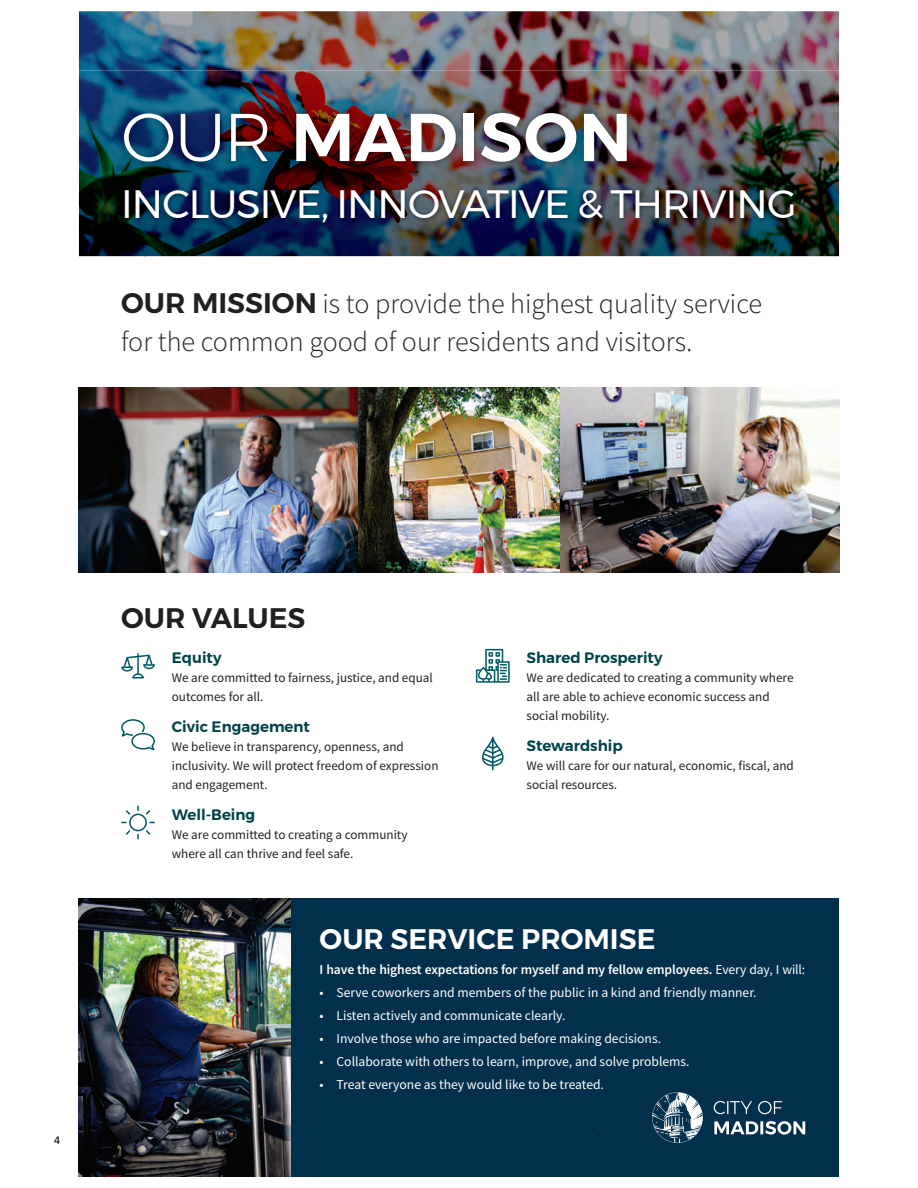
<style>
.page{position:relative;width:918px;height:1188px;background:#fff}
.page>*{position:absolute;margin:0;border:0;box-sizing:border-box;transform-origin:0 0}
.t1{font:600 67.5px "Montserrat";letter-spacing:.005em;color:#fff}
.t2{font:39.45px "Montserrat";letter-spacing:-.025em;color:#fff}
.t3{font:300 28.2px/37.5px "Source Sans Pro";color:#231f20}
.t4{font:600 28.2px "Montserrat";color:#fff}
.t5{font:600 28.2px "Montserrat";color:#231f20}
.t6{font:600 15px "Montserrat";color:#004149}
.t7{font:13.65px "Source Sans Pro";color:#fff}
.t8{font:600 13.65px "Source Sans Pro";letter-spacing:-.01em;color:#fff}
.t9{font:13.2px/18.8px "Source Sans Pro";color:#231f20}
.t10{font:12px "Calibri";color:#000}
.s1{font-weight:300}
.s2{font-family:"Montserrat";font-weight:600}
.s3{font-weight:400}
</style>
<div class="page">
<img style="left:79px;top:11px;width:760px;height:59px">
<img style="left:79px;top:70px;width:760px;height:62px">
<img style="left:79px;top:132px;width:66px;height:124px">
<img style="left:608px;top:132px;width:231px;height:62px">
<img style="left:145px;top:171px;width:463px;height:15px">
<img style="left:773px;top:194px;width:66px;height:62px">
<img style="left:145px;top:227px;width:628px;height:29px">
<svg style="left:121px;top:653px;width:34px;height:25px"></svg>
<svg style="left:121px;top:719px;width:34px;height:31px"></svg>
<svg style="left:121px;top:806px;width:34px;height:33px"></svg>
<svg style="left:476px;top:649px;width:34px;height:34px"></svg>
<svg style="left:482px;top:736px;width:22px;height:34px"></svg>
<img style="left:79px;top:387px;width:760px;height:186px">
<img style="left:115px;top:104px;width:521px;height:67px">
<img style="left:120px;top:186px;width:679px;height:41px">
<div style="left:290px;top:898px;width:549px;height:279px;background:#012f4c"></div>
<img style="left:79px;top:898px;width:211px;height:279px">
<svg style="left:714px;top:1121px;width:91px;height:14px"></svg>
<svg style="left:714px;top:1101px;width:68px;height:13px"></svg>
<svg style="left:652px;top:1092px;width:51px;height:51px"></svg>
<svg style="left:100px;top:1129px;width:1px;height:27px"></svg>
<h1 class="t1" style="left:121px;top:96px;width:512px"><span class="s1">OUR</span> MADISON</h1>
<h2 class="t2" style="left:121px;top:180px;width:677px">INCLUSIVE, INNOVATIVE &amp; THRIVING</h2>
<h3 class="t3" style="left:121px;top:287px;width:642px"><span class="s2">OUR MISSION</span> is to provide the highest quality service for the common good of our residents and visitors.</h3>
<p class="t10" style="left:54px;top:1132px;width:8px">4</p>
<h3 class="t5" style="left:121px;top:600px;width:186px">OUR VALUES</h3>
<p class="t6" style="left:172px;top:649px;width:51px">Equity</p>
<p class="t9" style="left:172px;top:670px;width:263px">We are committed to fairness, justice, and equal outcomes for all.</p>
<p class="t6" style="left:172px;top:718px;width:140px">Civic Engagement</p>
<p class="t9" style="left:172px;top:739px;width:268px">We believe in transparency, openness, and inclusivity. We will protect freedom of expression and engagement.</p>
<p class="t6" style="left:172px;top:806px;width:85px">Well-Being</p>
<p class="t9" style="left:172px;top:826px;width:237px">We are committed to creating a community where all can thrive and feel safe.</p>
<p class="t6" style="left:527px;top:649px;width:137px">Shared Prosperity</p>
<p class="t9" style="left:527px;top:670px;width:268px">We are dedicated to creating a community where all are able to achieve economic success and social mobility.</p>
<p class="t6" style="left:527px;top:737px;width:98px">Stewardship</p>
<p class="t9" style="left:527px;top:757px;width:269px">We will care for our natural, economic, fiscal, and social resources.</p>
<h3 class="t4" style="left:320px;top:921px;width:337px">OUR SERVICE PROMISE</h3>
<p class="t8" style="left:320px;top:964px;width:487px">I have the highest expectations for myself and my fellow employees. <span class="s3">Every day, I will:</span></p>
<p class="t7" style="left:320px;top:987px;width:439px">• Serve coworkers and members of the public in a kind and friendly manner.</p>
<p class="t7" style="left:320px;top:1010px;width:247px">• Listen actively and communicate clearly.</p>
<p class="t7" style="left:320px;top:1033px;width:343px">• Involve those who are impacted before making decisions.</p>
<p class="t7" style="left:320px;top:1056px;width:371px">• Collaborate with others to learn, improve, and solve problems.</p>
<p class="t7" style="left:320px;top:1079px;width:286px">• Treat everyone as they would like to be treated.</p>
</div>
